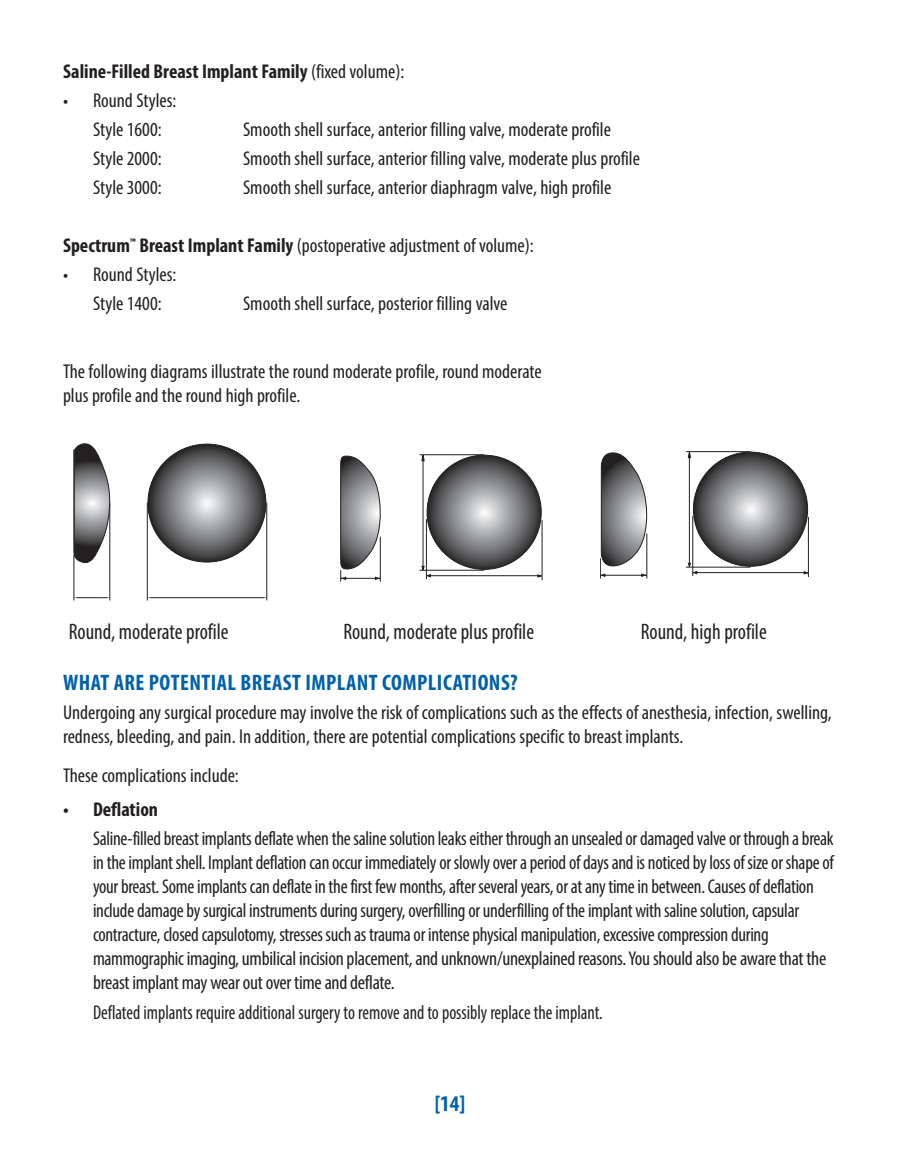
<style>
.page{position:relative;width:900px;height:1170px;background:#fff}
.page>*{position:absolute;margin:0;border:0;box-sizing:border-box;transform-origin:0 0}
.t1{font:condensed 22.5px "Myriad Pro";color:#231f20;scale:.95 1}
.Heading_New{font:700 condensed 22.5px "Myriad Pro";letter-spacing:.02em;color:#0161aa}
.Heading_New-2{font:700 condensed 22.5px "Myriad Pro";letter-spacing:.02em;color:#0161aa;scale:.95 1}
.Body_text-indent{font:condensed 20px/24px "Myriad Pro";letter-spacing:-.015em;color:#231f20;scale:.96 1}
.Body_text{font:condensed 20px/24px "Myriad Pro";color:#231f20}
.Body_text-indent-2{font:condensed 20px "Myriad Pro";letter-spacing:-.015em;color:#231f20}
.Body_text_less_space{font:condensed 20px "Myriad Pro";color:#231f20}
.Body_text-indent-3{font:condensed 20px "Myriad Pro";letter-spacing:-.015em;color:#231f20;scale:.91 1}
.Body_text_less_space-2{font:700 condensed 20px "Myriad Pro";color:#231f20}
.s1{font-weight:400}
.s2{font-weight:700}
</style>
<div class="page">
<hr style="left:420px;top:454px;width:64px;height:1px;background:#231f20">
<hr style="left:420px;top:570px;width:64px;height:1px;background:#231f20">
<hr style="left:423px;top:458px;width:1px;height:109px;background:#231f20">
<svg style="left:421px;top:455px;width:4px;height:7px"></svg>
<hr style="left:426px;top:519px;width:1px;height:60px;background:#231f20">
<hr style="left:542px;top:520px;width:1px;height:60px;background:#231f20">
<hr style="left:430px;top:575px;width:108px;height:1px;background:#231f20">
<svg style="left:537px;top:574px;width:5px;height:4px"></svg>
<svg style="left:420px;top:565px;width:11px;height:13px"></svg>
<svg style="left:340px;top:455px;width:41px;height:127px"></svg>
<svg style="left:427px;top:455px;width:114px;height:114px;background:#737376"></svg>
<hr style="left:686px;top:451px;width:65px;height:1px;background:#231f20">
<hr style="left:686px;top:567px;width:65px;height:1px;background:#231f20">
<hr style="left:689px;top:455px;width:1px;height:109px;background:#231f20">
<svg style="left:687px;top:451px;width:4px;height:8px"></svg>
<hr style="left:692px;top:516px;width:1px;height:60px;background:#231f20">
<hr style="left:808px;top:517px;width:1px;height:60px;background:#231f20">
<hr style="left:696px;top:572px;width:109px;height:1px;background:#231f20">
<svg style="left:803px;top:570px;width:6px;height:5px"></svg>
<svg style="left:686px;top:562px;width:12px;height:13px"></svg>
<svg style="left:600px;top:452px;width:48px;height:127px"></svg>
<svg style="left:693px;top:452px;width:115px;height:114px;background:#727275"></svg>
<hr style="left:217px;top:597px;width:47px;height:1px;background:#231f20">
<hr style="left:150px;top:597px;width:47px;height:1px;background:#231f20">
<hr style="left:266px;top:503px;width:1px;height:97px;background:#231f20">
<hr style="left:147px;top:503px;width:1px;height:97px;background:#231f20">
<hr style="left:73px;top:449px;width:1px;height:104px;background:#231f20">
<hr style="left:109px;top:503px;width:1px;height:97px;background:#231f20">
<hr style="left:73px;top:555px;width:1px;height:45px;background:#231f20">
<svg style="left:74px;top:597px;width:36px;height:1px"></svg>
<svg style="left:197px;top:597px;width:20px;height:1px"></svg>
<svg style="left:148px;top:444px;width:118px;height:118px;background:#717274"></svg>
<svg style="left:74px;top:444px;width:36px;height:120px"></svg>
<p class="Body_text_less_space-2" style="left:63px;top:59px;width:343px">Saline-Filled Breast Implant Family <span class="s1">(fixed volume):</span></p>
<p class="Body_text-indent-2" style="left:63px;top:88px;width:115px">• Round Styles:</p>
<p class="Body_text-indent-2" style="left:93px;top:117px;width:70px">Style 1600:</p>
<p class="Body_text-indent-2" style="left:243px;top:117px;width:370px">Smooth shell surface, anterior filling valve, moderate profile</p>
<p class="Body_text-indent-2" style="left:93px;top:146px;width:70px">Style 2000:</p>
<p class="Body_text-indent-2" style="left:243px;top:146px;width:399px">Smooth shell surface, anterior filling valve, moderate plus profile</p>
<p class="Body_text-indent-2" style="left:93px;top:175px;width:70px">Style 3000:</p>
<p class="Body_text-indent-2" style="left:243px;top:175px;width:370px">Smooth shell surface, anterior diaphragm valve, high profile</p>
<p class="Body_text_less_space" style="left:63px;top:234px;width:472px"><span class="s2">Spectrum</span><sup>™</sup> <span class="s2">Breast Implant Family</span> (postoperative adjustment of volume):</p>
<p class="Body_text-indent-2" style="left:63px;top:263px;width:115px">• Round Styles:</p>
<p class="Body_text-indent-2" style="left:93px;top:292px;width:70px">Style 1400:</p>
<p class="Body_text-indent-2" style="left:243px;top:292px;width:266px">Smooth shell surface, posterior filling valve</p>
<p class="Body_text" style="left:63px;top:359px;width:480px">The following diagrams illustrate the round moderate profile, round moderate plus profile and the round high profile.</p>
<p class="t1" style="left:69px;top:618px;width:170px">Round, moderate profile</p>
<p class="t1" style="left:343px;top:618px;width:202px">Round, moderate plus profile</p>
<p class="t1" style="left:641px;top:618px;width:134px">Round, high profile</p>
<p class="Heading_New" style="left:63px;top:669px;width:456px">WHAT ARE POTENTIAL BREAST IMPLANT COMPLICATIONS?</p>
<p class="Body_text" style="left:63px;top:701px;width:770px">Undergoing any surgical procedure may involve the risk of complications such as the effects of anesthesia, infection, swelling, redness, bleeding, and pain. In addition, there are potential complications specific to breast implants.</p>
<p class="Body_text_less_space" style="left:63px;top:764px;width:177px">These complications include:</p>
<p class="Body_text_less_space-2" style="left:63px;top:797px;width:97px">• Deflation</p>
<p class="Body_text-indent" style="left:93px;top:827px;width:773px">Saline-filled breast implants deflate when the saline solution leaks either through an unsealed or damaged valve or through a break in the implant shell. Implant deflation can occur immediately or slowly over a period of days and is noticed by loss of size or shape of your breast. Some implants can deflate in the first few months, after several years, or at any time in between. Causes of deflation include damage by surgical instruments during surgery, overfilling or underfilling of the implant with saline solution, capsular contracture, closed capsulotomy, stresses such as trauma or intense physical manipulation, excessive compression during mammographic imaging, umbilical incision placement, and unknown/unexplained reasons. You should also be aware that the breast implant may wear out over time and deflate.</p>
<p class="Body_text-indent-3" style="left:93px;top:1000px;width:562px">Deflated implants require additional surgery to remove and to possibly replace the implant.</p>
<p class="Heading_New-2" style="left:435px;top:1089px;width:34px">[14]</p>
</div>
